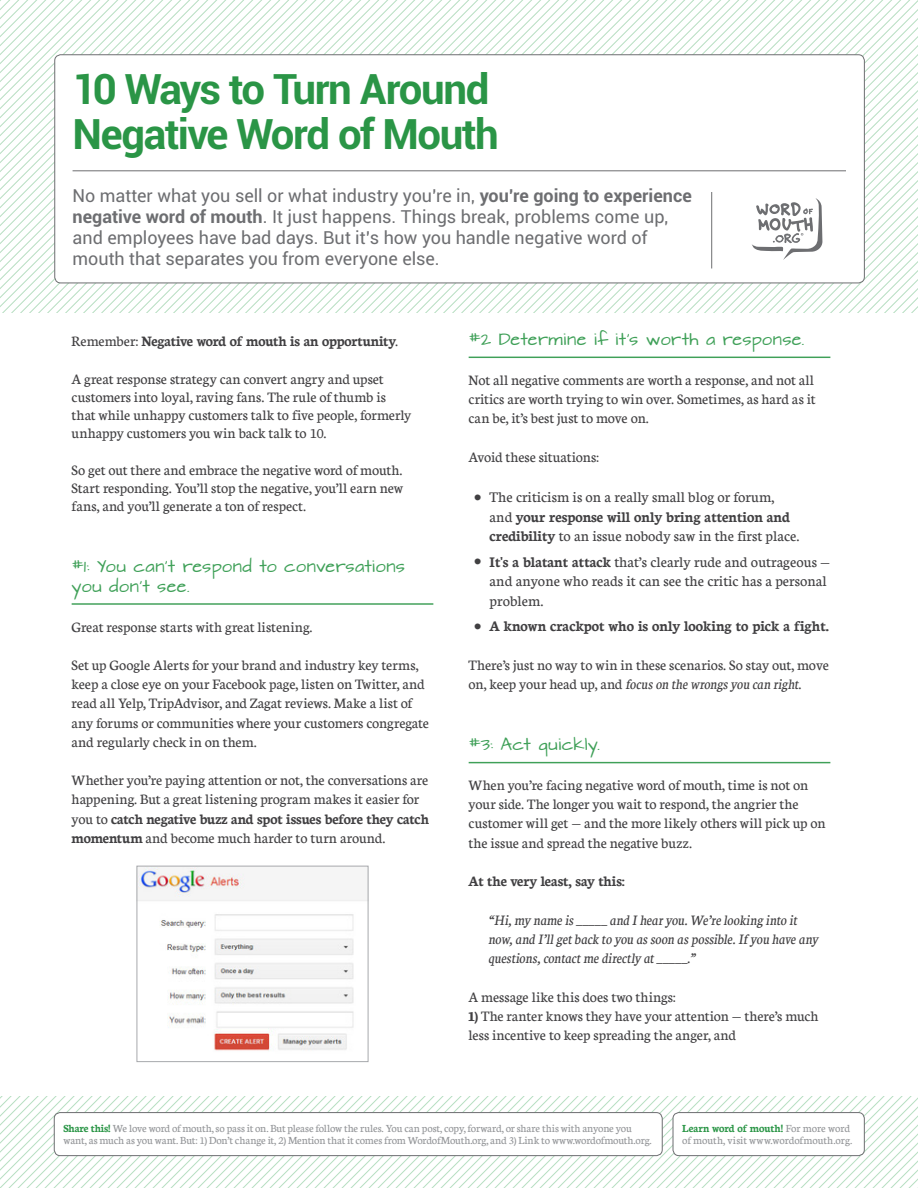
<style>
.page{position:relative;width:918px;height:1188px;background:#fff}
.page>*{position:absolute;margin:0;border:0;box-sizing:border-box;transform-origin:0 0}
.t1{font:700 42px/45px "Roboto";letter-spacing:-.035em;color:#2a9546}
.H2_Subhead{font:18px/21px "Roboto";color:#6d6e71}
.t2{font:15.75px/19.5px "Neuton";color:#414042}
.t3{font:700 15.75px "Neuton";color:#414042}
.t4{font:15.45px/19px "Neuton";letter-spacing:-.005em;color:#414042}
.Block_quote{font:italic 15.45px/19px "Neuton";letter-spacing:-.01em;color:#414042}
.t5{font:700 15.45px "Neuton";letter-spacing:-.01em;color:#414042}
.t6{font:14.7px/19px "Architects Daughter";letter-spacing:.015em;color:#3fa058}
.t7{font:11.7px/12px "Neuton";letter-spacing:-.015em;color:#939598}
.s1{font-weight:700}
.s2{font-weight:400}
.s3{font-size:34.5px}
.s4{font-weight:400;font-size:34.5px}
.s5{font-style:italic}
.s6{font-weight:700;color:#2a9546}
</style>
<div class="page">
<svg style="left:0;top:1096px;width:918px;height:92px"></svg>
<div style="left:54px;top:1113px;width:608px;height:43px;background:#fff;border-radius:6px"></div>
<div style="left:54px;top:1112px;width:608px;height:44px;border:1px solid #6d6e71;border-radius:6px"></div>
<div style="left:673px;top:1113px;width:191px;height:43px;background:#fff;border-radius:6px"></div>
<div style="left:673px;top:1112px;width:192px;height:44px;border:1px solid #6d6e71;border-radius:6px"></div>
<svg style="left:0;top:0;width:918px;height:313px"></svg>
<div style="left:55px;top:55px;width:809px;height:228px;background:#fff;border-radius:6px"></div>
<div style="left:55px;top:55px;width:810px;height:228px;border:1px solid #6d6e71;border-radius:6px"></div>
<hr style="left:711px;top:192px;width:1px;height:76px;background:#6d6e71">
<hr style="left:73px;top:171px;width:773px;height:1px;background:#6d6e71">
<hr style="left:72px;top:603px;width:361px;height:2px;background:#3fa058">
<hr style="left:469px;top:357px;width:361px;height:1px;background:#3fa058">
<hr style="left:469px;top:762px;width:361px;height:1px;background:#3fa058">
<svg style="left:752px;top:198px;width:70px;height:62px"></svg>
<img style="left:139px;top:868px;width:227px;height:183px">
<div style="left:137px;top:866px;width:231px;height:196px;border:1px solid #a7a9ac"></div>
<h1 class="t1" style="left:73px;top:65px;width:428px">10 Ways to Turn Around<br>Negative Word of Mouth</h1>
<p class="H2_Subhead" style="left:73px;top:185px;width:621px">No matter what you sell or what industry you’re in, <span class="s1">you’re going to experience negative word of mouth</span>. It just happens. Things break, problems come up, and employees have bad days. But it’s how you handle negative word of mouth that separates you from everyone else.</p>
<p class="t5" style="left:72px;top:331px;width:328px"><span class="s2">Remember:</span> Negative word of mouth is an opportunity<span class="s2">.</span></p>
<p class="t4" style="left:72px;top:369px;width:341px;line-height:18px">A great response strategy can convert angry and upset customers into loyal, raving fans. The rule of thumb is that while unhappy customers talk to five people, formerly unhappy customers you win back talk to 10.</p>
<p class="t4" style="left:72px;top:461px;width:333px;line-height:18px;text-align:justify">So get out there and embrace the negative word of mouth.<br>Start responding. You’ll stop the negative, you’ll earn new fans, and you’ll generate a ton of respect.</p>
<h3 class="t6" style="left:72px;top:558px;width:335px">#1: You can’t respond to conversations you don’t see.</h3>
<p class="t4" style="left:72px;top:617px;width:242px">Great response starts with great listening.</p>
<p class="t4" style="left:72px;top:655px;width:359px">Set up Google Alerts for your brand and industry key terms, keep a close eye on your Facebook page, listen on Twitter, and read all Yelp, TripAdvisor, and Zagat reviews. Make a list of any forums or communities where your customers congregate and regularly check in on them.</p>
<p class="t4" style="left:72px;top:770px;width:359px">Whether you’re paying attention or not, the conversations are happening. But a great listening program makes it easier for you to <span class="s1">catch negative buzz and spot issues before they catch momentum</span> and become much harder to turn around.</p>
<h3 class="t6" style="left:469px;top:330px;width:337px">#2 Determine if it’s worth a response.</h3>
<p class="t4" style="left:469px;top:370px;width:348px;text-align:justify">Not all negative comments are worth a response, and not all critics are worth trying to win over. Sometimes, as hard as it can be, it’s best just to move on.</p>
<p class="t4" style="left:469px;top:447px;width:132px">Avoid these situations:</p>
<p class="t2" style="left:490px;top:487px;width:311px;text-indent:-16px"><span class="s3">•</span> The criticism is on a really small blog or forum, and <span class="s1">your response will only bring attention and credibility</span> to an issue nobody saw in the first place.</p>
<p class="t2" style="left:490px;top:551px;width:342px;text-indent:-16px"><span class="s3">•</span> <span class="s1">It's a blatant attack</span> that’s clearly rude and outrageous — and anyone who reads it can see the critic has a personal problem.</p>
<p class="t3" style="left:473px;top:616px;width:357px"><span class="s4">•</span> A known crackpot who is only looking to pick a fight.</p>
<p class="t4" style="left:469px;top:655px;width:362px">There’s just no way to win in these scenarios. So stay out, move on, keep your head up, and <span class="s5">focus on the wrongs you can right</span>.</p>
<h3 class="t6" style="left:469px;top:736px;width:133px">#3: Act quickly.</h3>
<p class="t4" style="left:469px;top:775px;width:359px">When you’re facing negative word of mouth, time is not on your side. The longer you wait to respond, the angrier the customer will get — and the more likely others will pick up on the issue and spread the negative buzz.</p>
<p class="t5" style="left:469px;top:871px;width:158px">At the very least, say this:</p>
<p class="Block_quote" style="left:488px;top:910px;width:331px">“Hi, my name is _____ and I hear you. We’re looking into it now, and I’ll get back to you as soon as possible. If you have any questions, contact me directly at _____.”</p>
<p class="t4" style="left:469px;top:987px;width:209px">A message like this does two things:</p>
<p class="t4" style="left:469px;top:1006px;width:351px"><span class="s1">1)</span> The ranter knows they have your attention — there’s much less incentive to keep spreading the anger, and</p>
<p class="t7" style="left:63px;top:1122px;width:590px"><span class="s6">Share this!</span> We love word of mouth, so pass it on. But please follow the rules. You can post, copy, forward, or share this with anyone you want, as much as you want. But: 1) Don’t change it, 2) Mention that it comes from WordofMouth.org, and 3) Link to www.wordofmouth.org.</p>
<p class="t7" style="left:682px;top:1122px;width:172px"><span class="s6">Learn word of mouth!</span> For more word of mouth, visit www.wordofmouth.org.</p>
</div>
